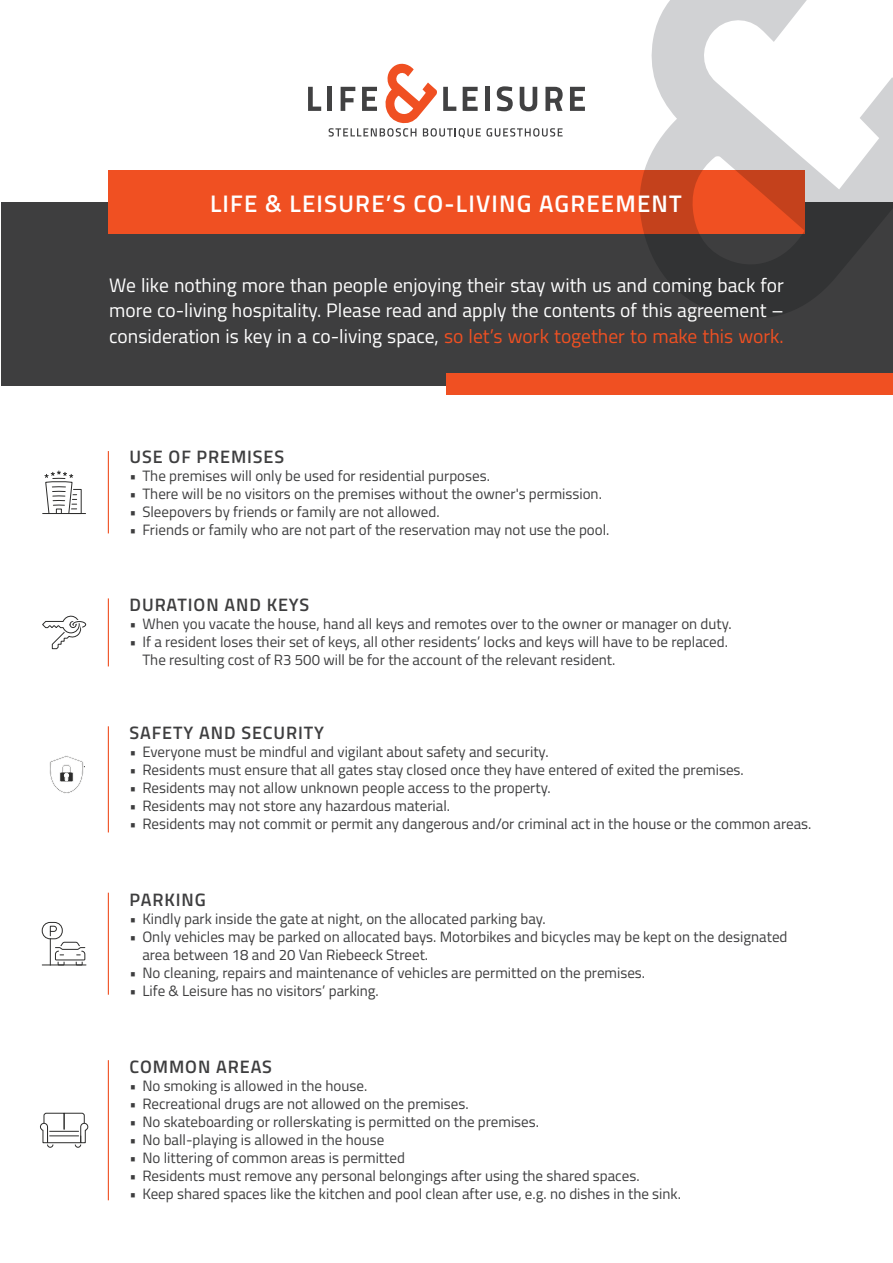
<style>
.page{position:relative;width:893px;height:1263px;background:#fff}
.page>*{position:absolute;margin:0;border:0;box-sizing:border-box;transform-origin:0 0}
.t1{font:600 24px "Titillium Web";letter-spacing:.05em;color:#fff}
.t2{font:19.5px/25.5px "Titillium Web";color:#fff;text-align:justify}
.t3{font:600 18px "Titillium Web";letter-spacing:.05em;color:#3e3e3f}
.t4{font:15px/18px "Titillium Web";color:#3e3e3f}
.s1{color:#f05022}
</style>
<div class="page">
<svg style="left:308px;top:87px;width:13px;height:24px"></svg>
<div style="left:327px;top:87px;width:5px;height:24px;background:#414142"></div>
<svg style="left:329px;top:63px;width:234px;height:75px"></svg>
<svg style="left:570px;top:87px;width:15px;height:24px"></svg>
<div style="left:1px;top:202px;width:892px;height:183px;background:#3e3e3f"></div>
<div style="left:446px;top:373px;width:447px;height:22px;background:#f05022"></div>
<div style="left:108px;top:170px;width:696px;height:64px;background:#f05022"></div>
<svg style="left:640px;top:0;width:253px;height:318px"></svg>
<hr style="left:108px;top:451px;width:1px;height:82px;background:#f05022">
<hr style="left:108px;top:598px;width:1px;height:68px;background:#f05022">
<hr style="left:108px;top:726px;width:1px;height:106px;background:#f05022">
<hr style="left:108px;top:893px;width:1px;height:102px;background:#f05022">
<hr style="left:108px;top:1060px;width:1px;height:140px;background:#f05022">
<hr style="left:43px;top:513px;width:43px;height:1px;background:#2d2d2c">
<svg style="left:42px;top:471px;width:35px;height:44px"></svg>
<svg style="left:42px;top:615px;width:45px;height:35px"></svg>
<svg style="left:40px;top:1112px;width:49px;height:36px"></svg>
<hr style="left:49px;top:1131px;width:30px;height:1px;background:#2d2d2c">
<hr style="left:49px;top:1135px;width:30px;height:1px;background:#2d2d2c">
<svg style="left:49px;top:925px;width:38px;height:41px"></svg>
<div style="left:42px;top:922px;width:21px;height:17px;border:1px solid #2d2d2c;border-radius:8px"></div>
<hr style="left:42px;top:964px;width:44px;height:1px;background:#2d2d2c">
<svg style="left:49px;top:755px;width:36px;height:39px"></svg>
<h1 class="t1" style="left:210px;top:185px;width:473px">LIFE &amp; LEISURE’S CO-LIVING AGREEMENT</h1>
<p class="t2" style="left:109px;top:271px;width:676px">We like nothing more than people enjoying their stay with us and coming back for more co-living hospitality. Please read and apply the contents of this agreement – consideration is key in a co-living space, <span class="s1">so let’s work together to make this work.</span></p>
<p class="t3" style="left:130px;top:443px;width:156px">USE OF PREMISES</p>
<p class="t4" style="left:130px;top:466px;width:362px">• The premises will only be used for residential purposes.</p>
<p class="t4" style="left:130px;top:484px;width:474px">• There will be no visitors on the premises without the owner's permission.</p>
<p class="t4" style="left:130px;top:502px;width:311px">• Sleepovers by friends or family are not allowed.</p>
<p class="t4" style="left:130px;top:520px;width:481px">• Friends or family who are not part of the reservation may not use the pool.</p>
<p class="t3" style="left:130px;top:591px;width:181px">DURATION AND KEYS</p>
<p class="t4" style="left:130px;top:613px;width:604px">• When you vacate the house, hand all keys and remotes over to the owner or manager on duty.</p>
<p class="t4" style="left:142px;top:631px;width:587px;text-indent:-13px">• If a resident loses their set of keys, all other residents’ locks and keys will have to be replaced.<br>The resulting cost of R3 500 will be for the account of the relevant resident.</p>
<p class="t3" style="left:130px;top:719px;width:196px">SAFETY AND SECURITY</p>
<p class="t4" style="left:130px;top:742px;width:420px">• Everyone must be mindful and vigilant about safety and security.</p>
<p class="t4" style="left:130px;top:760px;width:616px">• Residents must ensure that all gates stay closed once they have entered of exited the premises.</p>
<p class="t4" style="left:130px;top:778px;width:422px">• Residents may not allow unknown people access to the property.</p>
<p class="t4" style="left:130px;top:796px;width:322px">• Residents may not store any hazardous material.</p>
<p class="t4" style="left:130px;top:814px;width:683px">• Residents may not commit or permit any dangerous and/or criminal act in the house or the common areas.</p>
<p class="t3" style="left:130px;top:887px;width:78px">PARKING</p>
<p class="t4" style="left:130px;top:909px;width:418px">• Kindly park inside the gate at night, on the allocated parking bay.</p>
<p class="t4" style="left:142px;top:927px;width:647px;text-indent:-13px">• Only vehicles may be parked on allocated bays. Motorbikes and bicycles may be kept on the designated area between 18 and 20 Van Riebeeck Street.</p>
<p class="t4" style="left:130px;top:963px;width:517px">• No cleaning, repairs and maintenance of vehicles are permitted on the premises.</p>
<p class="t4" style="left:130px;top:981px;width:251px">• Life &amp; Leisure has no visitors’ parking.</p>
<p class="t3" style="left:130px;top:1053px;width:144px">COMMON AREAS</p>
<p class="t4" style="left:130px;top:1076px;width:239px">• No smoking is allowed in the house.</p>
<p class="t4" style="left:130px;top:1094px;width:340px">• Recreational drugs are not allowed on the premises.</p>
<p class="t4" style="left:130px;top:1112px;width:411px">• No skateboarding or rollerskating is permitted on the premises.</p>
<p class="t4" style="left:130px;top:1130px;width:256px">• No ball-playing is allowed in the house</p>
<p class="t4" style="left:130px;top:1148px;width:277px">• No littering of common areas is permitted</p>
<p class="t4" style="left:130px;top:1166px;width:511px">• Residents must remove any personal belongings after using the shared spaces.</p>
<p class="t4" style="left:130px;top:1184px;width:553px">• Keep shared spaces like the kitchen and pool clean after use, e.g. no dishes in the sink.</p>
</div>
